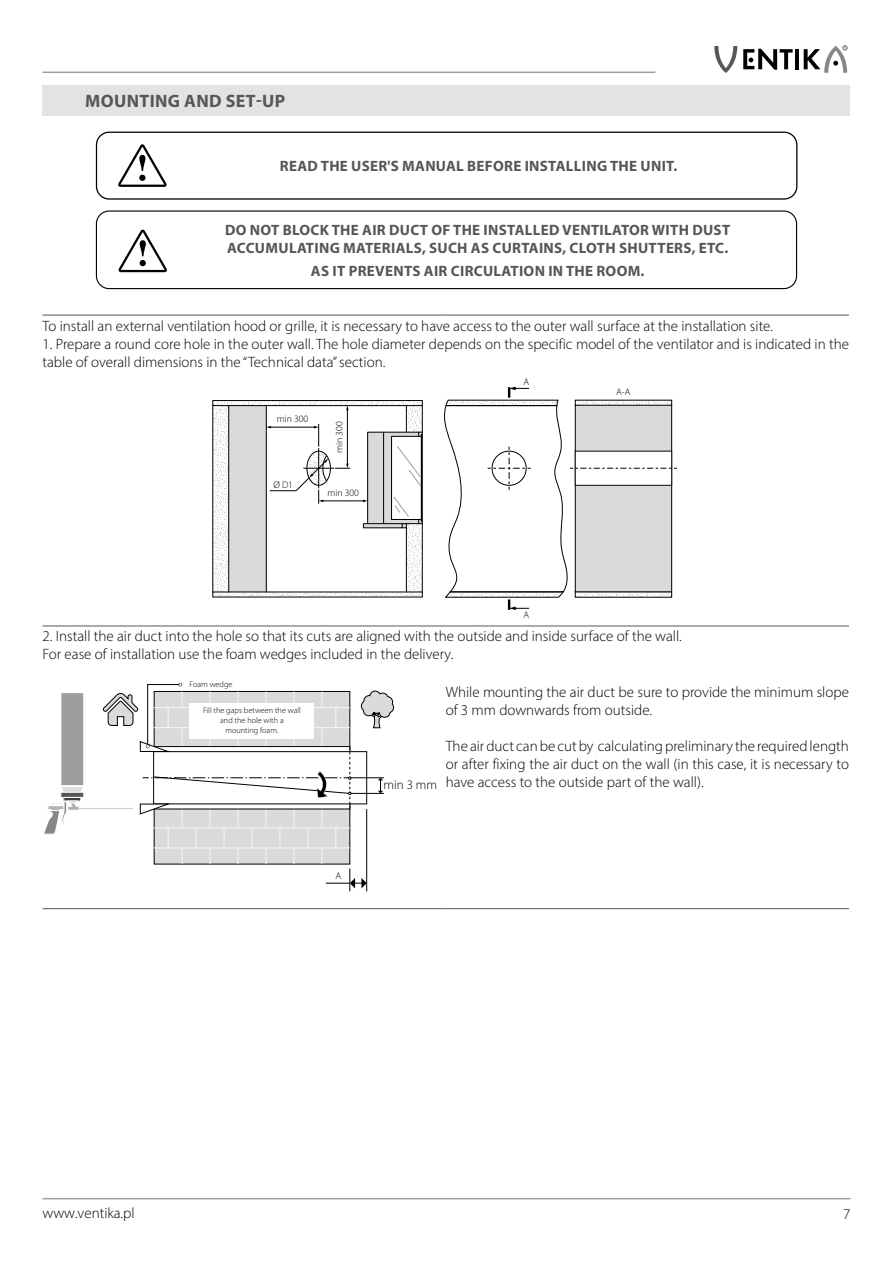
<style>
.page{position:relative;width:893px;height:1263px;background:#fff}
.page>*{position:absolute;margin:0;border:0;box-sizing:border-box;transform-origin:0 0}
.t1{font:700 18px "Myriad Pro";letter-spacing:.02em;color:#575756}
.t2{font:300 15px/18px "Myriad Pro";color:#000}
.t3{font:700 15px/18px "Myriad Pro";letter-spacing:.02em;color:#575756}
.t4{font:300 12.9px "Myriad Pro";color:#000}
.t5{font:300 9.75px "Myriad Pro";color:#000}
.t6{font:300 8.25px/9.9px "Myriad Pro";color:#000;text-align:center}
</style>
<div class="page">
<hr style="left:43px;top:1198px;width:807px;height:1px;background:#9d9d9c">
<hr style="left:43px;top:72px;width:612px;height:1px;background:#9d9d9c">
<div style="left:96px;top:132px;width:701px;height:68px;border:1px solid #000;border-radius:13px"></div>
<svg style="left:118px;top:144px;width:49px;height:43px"></svg>
<div style="left:96px;top:210px;width:701px;height:79px;border:1px solid #000;border-radius:13px"></div>
<svg style="left:118px;top:230px;width:49px;height:42px"></svg>
<hr style="left:43px;top:315px;width:403px;height:1px;background:#575756">
<hr style="left:446px;top:315px;width:403px;height:1px;background:#575756">
<hr style="left:43px;top:626px;width:403px;height:1px;background:#575756">
<hr style="left:446px;top:626px;width:403px;height:1px;background:#575756">
<hr style="left:43px;top:908px;width:403px;height:1px;background:#575756">
<hr style="left:446px;top:908px;width:403px;height:1px;background:#575756">
<svg style="left:444px;top:387px;width:233px;height:223px"></svg>
<svg style="left:212px;top:400px;width:211px;height:198px"></svg>
<svg style="left:44px;top:683px;width:350px;height:208px"></svg>
<div style="left:43px;top:85px;width:807px;height:31px;background:#e3e3e3"></div>
<svg style="left:714px;top:46px;width:23px;height:27px"></svg>
<hr style="left:795px;top:49px;width:4px;height:20px;background:#000">
<svg style="left:743px;top:49px;width:50px;height:21px"></svg>
<svg style="left:804px;top:45px;width:43px;height:28px"></svg>
<p class="t1" style="left:85px;top:89px;width:202px">MOUNTING AND SET-UP</p>
<p class="t3" style="left:280px;top:157px;width:399px">READ THE USER'S MANUAL BEFORE INSTALLING THE UNIT.</p>
<p class="t3" style="left:225px;top:221px;width:507px">DO NOT BLOCK THE AIR DUCT OF THE INSTALLED VENTILATOR WITH DUST<br>ACCUMULATING MATERIALS, SUCH AS CURTAINS, CLOTH SHUTTERS, ETC.</p>
<p class="t3" style="left:311px;top:261px;width:335px">AS IT PREVENTS AIR CIRCULATION IN THE ROOM.</p>
<p class="t2" style="left:43px;top:316px;width:732px">To install an external ventilation hood or grille, it is necessary to have access to the outer wall surface at the installation site.</p>
<p class="t2" style="left:43px;top:334px;width:808px">1. Prepare a round core hole in the outer wall. The hole diameter depends on the specific model of the ventilator and is indicated in the table of overall dimensions in the “Technical data” section.</p>
<p class="t5" style="left:277px;top:414px;width:33px">min 300</p>
<p class="t5" style="left:273px;top:479px;width:21px">Ø D1</p>
<p class="t5" style="left:334px;top:453px;width:33px;rotate:-90deg">min 300</p>
<p class="t5" style="left:327px;top:487px;width:33px">min 300</p>
<p class="t5" style="left:523px;top:377px;width:7px">A</p>
<p class="t5" style="left:523px;top:609px;width:7px">A</p>
<p class="t5" style="left:616px;top:386px;width:16px">A-A</p>
<p class="t2" style="left:43px;top:627px;width:641px">2. Install the air duct into the hole so that its cuts are aligned with the outside and inside surface of the wall.<br>For ease of installation use the foam wedges included in the delivery.</p>
<p class="t6" style="left:190px;top:679px;width:44px">Foam wedge</p>
<p class="t6" style="left:203px;top:705px;width:99px">Fill the gaps between the wall and the hole with a mounting foam.</p>
<p class="t5" style="left:336px;top:870px;width:7px">A</p>
<p class="t4" style="left:384px;top:776px;width:55px">min 3 mm</p>
<p class="t2" style="left:446px;top:683px;width:405px">While mounting the air duct be sure to provide the minimum slope of 3 mm downwards from outside.</p>
<p class="t2" style="left:446px;top:737px;width:405px;text-align:justify">The air duct can be cut by calculating preliminary the required length or after fixing the air duct on the wall (in this case, it is necessary to have access to the outside part of the wall).</p>
<p class="t2" style="left:43px;top:1204px;width:94px">www.ventika.pl</p>
<p class="t2" style="left:843px;top:1205px;width:9px">7</p>
</div>
